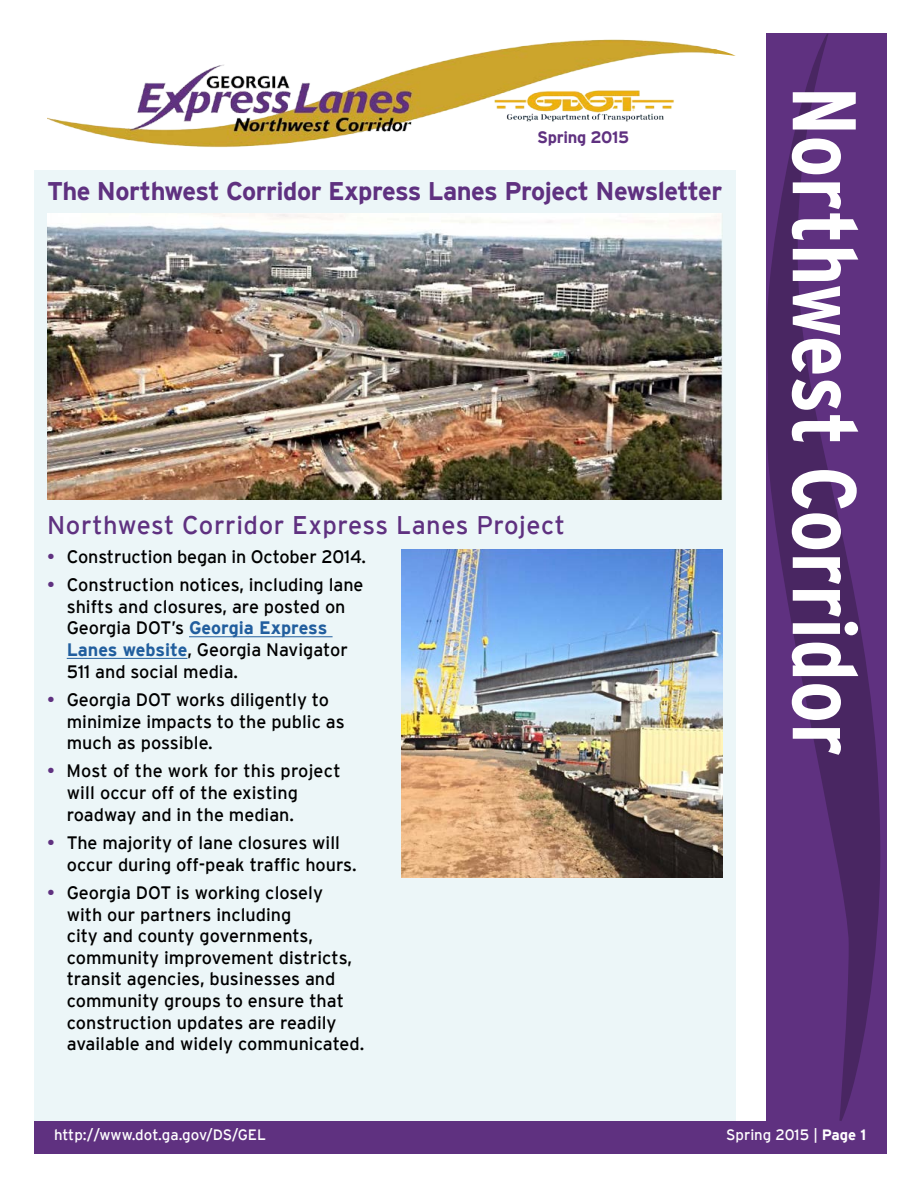
<style>
.page{position:relative;width:918px;height:1188px;background:#fff}
.page>*{position:absolute;margin:0;border:0;box-sizing:border-box;transform-origin:0 0}
.t1{font:700 condensed 90px "Interstate";color:#fff}
.t2{font:700 25.5px "Interstate";letter-spacing:-.02em;color:#5f3180}
.t3{font:25.5px "Interstate";letter-spacing:.02em;color:#5f3180}
.t4{font:18px/21.6px "Interstate";color:#000}
.t5{font:700 16.5px "Interstate";letter-spacing:-.02em;color:#5f3180}
.t6{font:15px "Interstate";color:#fff}
.s1{color:#5f3180}
.s2{font-weight:700;color:#215e9e}
.s3{font-weight:700}
</style>
<div class="page">
<div style="left:34px;top:170px;width:702px;height:956px;background:#ecf6f8"></div>
<div style="left:766px;top:34px;width:121px;height:1120px;background:#5f3180"></div>
<div style="left:34px;top:1121px;width:853px;height:33px;background:#5f3180"></div>
<svg style="left:767px;top:34px;width:113px;height:1087px"></svg>
<img style="left:47px;top:213px;width:675px;height:287px">
<hr style="left:189px;top:637px;width:144px;height:1px;background:#215e9e">
<hr style="left:67px;top:658px;width:120px;height:1px;background:#215e9e">
<img style="left:402px;top:550px;width:320px;height:328px">
<img style="left:47px;top:39px;width:667px;height:109px">
<svg style="left:713px;top:49px;width:23px;height:7px"></svg>
<p class="t5" style="left:537px;top:128px;width:93px">Spring 2015</p>
<h2 class="t2" style="left:47px;top:176px;width:677px">The Northwest Corridor Express Lanes Project Newsletter</h2>
<h2 class="t3" style="left:47px;top:511px;width:519px">Northwest Corridor Express Lanes Project</h2>
<p class="t4" style="left:47px;top:546px;width:320px"><span class="s1">•</span> Construction began in October 2014.</p>
<p class="t4" style="left:67px;top:574px;width:298px;text-indent:-19px"><span class="s1">•</span> Construction notices, including lane shifts and closures, are posted on<br>Georgia DOT’s <span class="s2">Georgia Express<br>Lanes website</span>, Georgia Navigator<br>511 and social media.</p>
<p class="t4" style="left:67px;top:689px;width:280px;text-indent:-19px"><span class="s1">•</span> Georgia DOT works diligently to minimize impacts to the public as much as possible.</p>
<p class="t4" style="left:67px;top:760px;width:275px;text-indent:-19px"><span class="s1">•</span> Most of the work for this project will occur off of the existing roadway and in the median.</p>
<p class="t4" style="left:67px;top:832px;width:291px;text-indent:-19px"><span class="s1">•</span> The majority of lane closures will occur during off-peak traffic hours.</p>
<p class="t4" style="left:67px;top:882px;width:299px;text-indent:-19px"><span class="s1">•</span> Georgia DOT is working closely<br>with our partners including<br>city and county governments, community improvement districts, transit agencies, businesses and community groups to ensure that construction updates are readily available and widely communicated.</p>
<h1 class="t1" style="left:875px;top:86px;width:671px;rotate:90deg">Northwest Corridor</h1>
<p class="t6" style="left:54px;top:1126px;width:214px">http://www.dot.ga.gov/DS/GEL</p>
<p class="t6" style="left:726px;top:1126px;width:142px">Spring 2015 | <span class="s3">Page 1</span></p>
</div>
